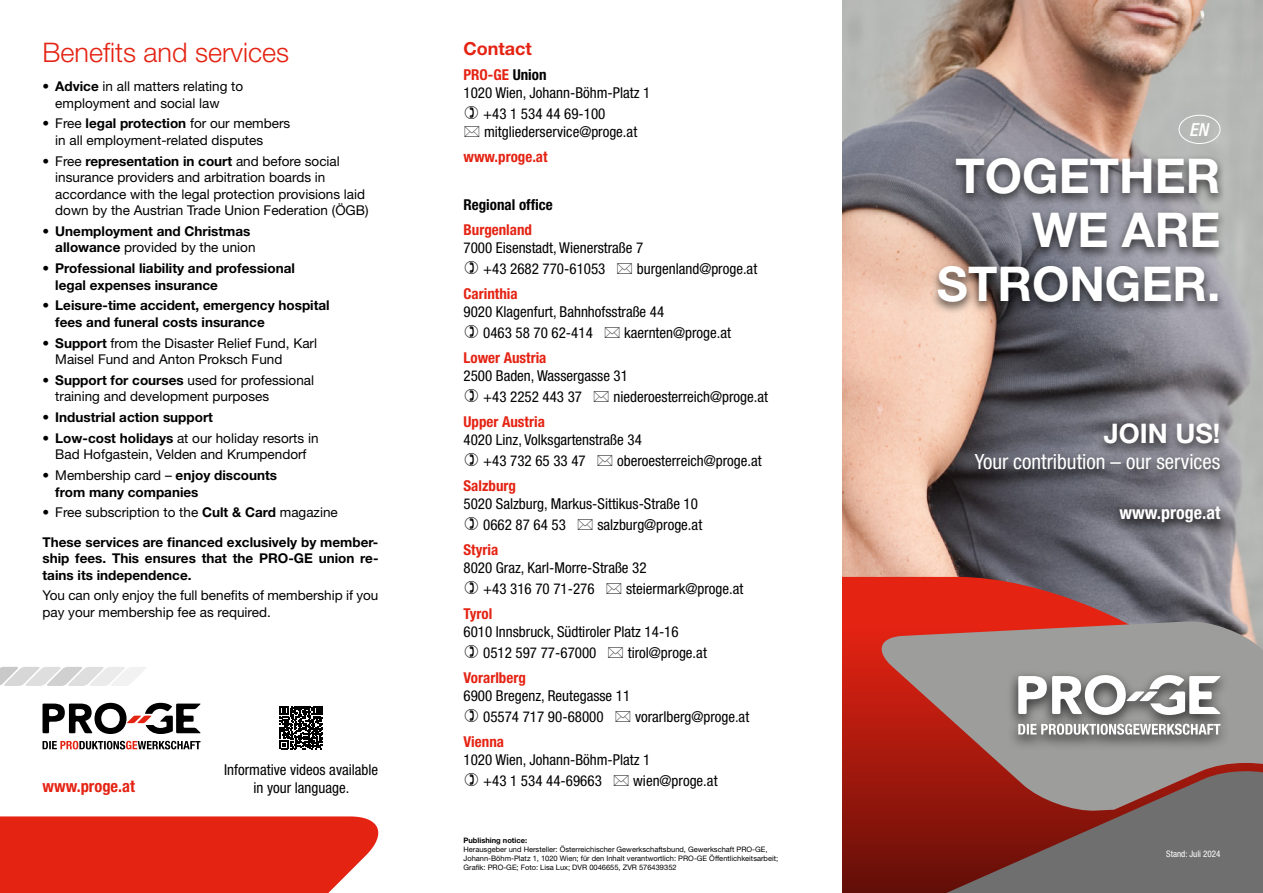
<style>
.page{position:relative;width:1263px;height:893px;background:#fff}
.page>*{position:absolute;margin:0;border:0;box-sizing:border-box;transform-origin:0 0}
.t1{font:700 48px/54px "Helvetica Neue LT Std";color:#fff;text-align:right}
.t2{font:300 27px "Helvetica Neue LT Std";color:#e42313}
.t3{font:700 27px "Helvetica Neue LT Std";color:#fff}
.t4{font:condensed 21px "Helvetica Neue LT Std";color:#fff}
.t5{font:700 condensed 18px "Helvetica Neue LT Std";color:#fff}
.t6{font:700 18px "Helvetica Neue LT Std";color:#e42313}
.t7{font:italic 500 condensed 18px "Helvetica Neue LT Std";color:#fff}
.t8{font:700 condensed 16.5px "Helvetica Neue LT Std";color:#e42313}
.t9{font:condensed 15px/21.6px "Helvetica Neue LT Std";color:#000}
.t10{font:700 condensed 15px "Helvetica Neue LT Std";color:#e42313}
.t11{font:condensed 15px/18px "Helvetica Neue LT Pro";color:#000;text-align:center}
.t12{font:700 condensed 15px "Helvetica Neue LT Std";color:#000}
.t13{font:13.5px/16.5px "Helvetica Neue LT Std";color:#000}
.t14{font:700 13.5px/16.5px "Helvetica Neue LT Std";color:#000}
.t15{font:condensed 9px "Helvetica Neue LT Std";color:#fff}
.t16{font:7.5px/9px "Helvetica Neue LT Std";color:#000}
.t17{font:700 7.5px "Helvetica Neue LT Std";color:#000}
.s1{font-weight:700}
.s2{font-weight:400}
.s3{font-weight:700;color:#e42313}
</style>
<div class="page">
<img style="left:842px;top:0;width:421px;height:577px">
<svg style="left:842px;top:577px;width:421px;height:50px;background:#b34b46"></svg>
<div style="left:842px;top:627px;width:421px;height:266px;background:linear-gradient(to bottom,#e62313,#640f08)"></div>
<svg style="left:875px;top:620px;width:388px;height:192px;background:#a5746f"></svg>
<svg style="left:923px;top:769px;width:340px;height:124px;background:#7d524f"></svg>
<div style="left:0;top:816px;width:379px;height:77px;background:#e42313"></div>
<svg style="left:0;top:667px;width:146px;height:19px"></svg>
<div style="left:1007px;top:669px;width:223px;height:82px;background:#000;opacity:.75"></div>
<svg style="left:1018px;top:675px;width:203px;height:60px"></svg>
<svg style="left:43px;top:703px;width:158px;height:46px"></svg>
<div style="left:1179px;top:115px;width:41px;height:29px;border:1px solid #fff;border-radius:50%"></div>
<div style="left:929px;top:154px;width:299px;height:160px;background:#000;opacity:.75"></div>
<svg style="left:280px;top:706px;width:43px;height:43px"></svg>
<div style="left:1111px;top:502px;width:117px;height:34px;background:#000;opacity:.75"></div>
<div style="left:967px;top:418px;width:262px;height:64px;background:#000;opacity:.75"></div>
<h2 class="t2" style="left:43px;top:36px;width:248px">Benefits and services</h2>
<p class="t13" style="left:55px;top:78px;width:190px;text-indent:-13px">• <span class="s1">Advice</span> in all matters relating to employment and social law</p>
<p class="t13" style="left:55px;top:115px;width:236px;text-indent:-13px">• Free <span class="s1">legal protection</span> for our members in all employment-related disputes</p>
<p class="t13" style="left:55px;top:152px;width:315px;text-indent:-13px">• Free <span class="s1">representation in court</span> and before social insurance providers and arbitration boards in accordance with the legal protection provisions laid down by the Austrian Trade Union Federation (ÖGB)</p>
<p class="t14" style="left:55px;top:222px;width:202px;text-indent:-13px"><span class="s2">•</span> Unemployment and Christmas allowance <span class="s2">provided by the union</span></p>
<p class="t14" style="left:55px;top:260px;width:241px;text-indent:-13px"><span class="s2">•</span> Professional liability and professional legal expenses insurance</p>
<p class="t14" style="left:55px;top:297px;width:276px;text-indent:-13px"><span class="s2">•</span> Leisure-time accident, emergency hospital fees and funeral costs insurance</p>
<p class="t13" style="left:55px;top:334px;width:263px;text-indent:-13px">• <span class="s1">Support</span> from the Disaster Relief Fund, Karl<br>Maisel Fund and Anton Proksch Fund</p>
<p class="t13" style="left:55px;top:372px;width:260px;text-indent:-13px">• <span class="s1">Support for courses</span> used for professional training and development purposes</p>
<p class="t14" style="left:43px;top:409px;width:172px"><span class="s2">•</span> Industrial action support</p>
<p class="t13" style="left:43px;top:430px;width:277px;text-align:center">• <span class="s1">Low-cost holidays</span> at our holiday resorts in<br>Bad Hofgastein, Velden and Krumpendorf</p>
<p class="t14" style="left:55px;top:467px;width:223px;text-indent:-13px"><span class="s2">• Membership card –</span> enjoy discounts from many companies</p>
<p class="t14" style="left:43px;top:498px;width:337px;line-height:29.2px"><span class="s2">• Free subscription to the</span> Cult &amp; Card <span class="s2">magazine<br></span>These services are financed exclusively by member-</p>
<p class="t14" style="left:43px;top:550px;width:337px">ship fees. This ensures that the PRO-GE union re&shy;tains its independence.</p>
<p class="t13" style="left:43px;top:587px;width:337px">You can only enjoy the full benefits of membership if you pay your membership fee as required.</p>
<p class="t8" style="left:43px;top:776px;width:94px">www.proge.at</p>
<p class="t11" style="left:224px;top:760px;width:156px">Informative videos available in your language.</p>
<p class="t6" style="left:463px;top:38px;width:70px">Contact</p>
<p class="t9" style="left:463px;top:65px;width:188px;line-height:18px"><span class="s3">PRO-GE</span> <span class="s1">Union<br></span>1020 Wien, Johann-Böhm-Platz 1</p>
<p class="t9" style="left:483px;top:105px;width:156px;line-height:18px">+43 1 534 44 69-100 mitgliederservice@proge.at</p>
<p class="t10" style="left:463px;top:147px;width:86px">www.proge.at</p>
<p class="t12" style="left:463px;top:196px;width:91px">Regional office</p>
<p class="t10" style="left:463px;top:220px;width:70px">Burgenland</p>
<p class="t9" style="left:483px;top:237px;width:162px;text-indent:-20px">7000 Eisenstadt, Wienerstraße 7 +43 2682 770-61053</p>
<p class="t9" style="left:637px;top:258px;width:122px">burgenland@proge.at</p>
<p class="t10" style="left:463px;top:284px;width:56px">Carinthia</p>
<p class="t9" style="left:483px;top:301px;width:183px;text-indent:-20px">9020 Klagenfurt, Bahnhofsstraße 44<br>0463 58 70 62-414</p>
<p class="t9" style="left:624px;top:322px;width:108px">kaernten@proge.at</p>
<p class="t10" style="left:463px;top:348px;width:84px">Lower Austria</p>
<p class="t9" style="left:483px;top:365px;width:146px;text-indent:-20px">2500 Baden, Wassergasse 31 +43 2252 443 37</p>
<p class="t9" style="left:613px;top:386px;width:156px">niederoesterreich@proge.at</p>
<p class="t10" style="left:463px;top:412px;width:83px">Upper Austria</p>
<p class="t9" style="left:483px;top:429px;width:160px;text-indent:-20px">4020 Linz, Volksgartenstraße 34 +43 732 65 33 47</p>
<p class="t9" style="left:617px;top:450px;width:146px">oberoesterreich@proge.at</p>
<p class="t10" style="left:463px;top:476px;width:54px">Salzburg</p>
<p class="t9" style="left:483px;top:493px;width:216px;text-indent:-20px">5020 Salzburg, Markus-Sittikus-Straße 10<br>0662 87 64 53</p>
<p class="t9" style="left:597px;top:514px;width:106px">salzburg@proge.at</p>
<p class="t10" style="left:463px;top:540px;width:36px">Styria</p>
<p class="t9" style="left:483px;top:557px;width:165px;text-indent:-20px">8020 Graz, Karl-Morre-Straße 32 +43 316 70 71-276</p>
<p class="t9" style="left:626px;top:578px;width:119px">steiermark@proge.at</p>
<p class="t10" style="left:463px;top:604px;width:30px">Tyrol</p>
<p class="t9" style="left:483px;top:621px;width:197px;text-indent:-20px">6010 Innsbruck, Südtiroler Platz 14-16<br>0512 597 77-67000</p>
<p class="t9" style="left:628px;top:642px;width:81px">tirol@proge.at</p>
<p class="t10" style="left:463px;top:668px;width:64px">Vorarlberg</p>
<p class="t9" style="left:463px;top:685px;width:168px;text-align:center">6900 Bregenz, Reutegasse 11<br>05574 717 90-68000</p>
<p class="t9" style="left:635px;top:706px;width:116px">vorarlberg@proge.at</p>
<p class="t10" style="left:463px;top:732px;width:42px">Vienna</p>
<p class="t9" style="left:483px;top:748px;width:169px;text-indent:-20px">1020 Wien, Johann-Böhm-Platz 1 +43 1 534 44-69663</p>
<p class="t9" style="left:633px;top:770px;width:86px">wien@proge.at</p>
<p class="t17" style="left:463px;top:836px;width:65px">Publishing notice:</p>
<p class="t16" style="left:463px;top:845px;width:316px">Herausgeber und Hersteller: Österreichischer Gewerkschaftsbund, Gewerkschaft PRO-GE,<br>Johann-Böhm-Platz 1, 1020 Wien; für den Inhalt verantwortlich: PRO-GE Öffentlichkeitsarbeit;<br>Grafik: PRO-GE; Foto: Lisa Lux; DVR 0046655, ZVR 576439352</p>
<p class="t7" style="left:1189px;top:119px;width:20px">EN</p>
<h1 class="t1" style="left:937px;top:148px;width:285px">TOGETHER<br>WE ARE<br>STRONGER.</h1>
<h2 class="t3" style="left:1104px;top:417px;width:118px">JOIN US!</h2>
<h3 class="t4" style="left:975px;top:449px;width:247px">Your contribution – our services</h3>
<p class="t5" style="left:1119px;top:502px;width:102px">www.proge.at</p>
<p class="t15" style="left:1166px;top:848px;width:56px">Stand: Juli 2024</p>
</div>
